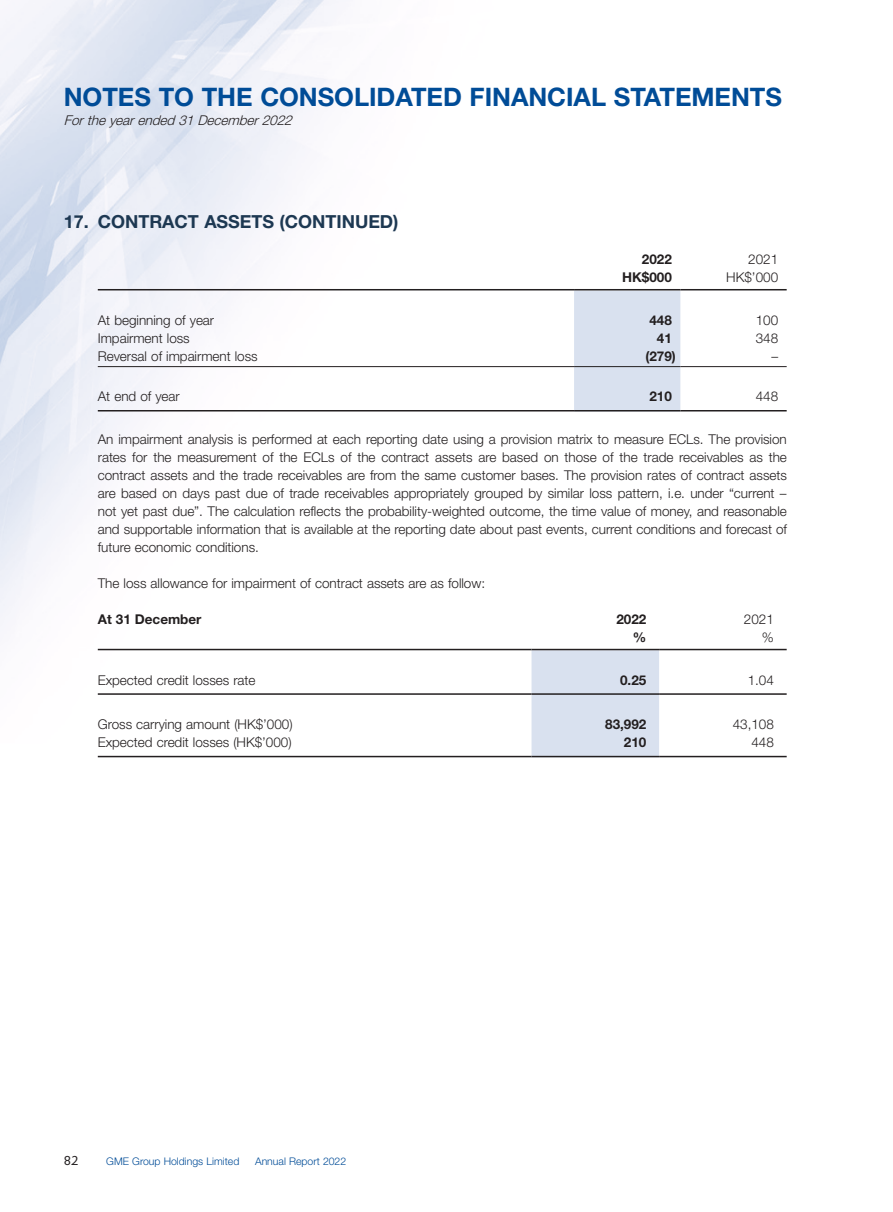
<style>
.page{position:relative;width:893px;height:1212px;background:#fff}
.page>*{position:absolute;margin:0;border:0;box-sizing:border-box;transform-origin:0 0}
.t1{font:700 25.5px "Helvetica Neue LT Std";color:#004c97}
.Heading_1{font:700 18px "Helvetica Neue LT Std";color:#1d3852}
.Body_Text{font:300 13.5px/18px "Helvetica Neue LT Std";color:#231f20;text-align:justify}
.Body_Text-2{font:700 13.5px "Helvetica Neue LT Std";color:#231f20}
.t2{font:italic 300 13.5px "Helvetica Neue LT Std";color:#231f20}
.t3{font:500 12px "Semplicita Pro";color:#231f20}
.t4{font:300 10.5px "Helvetica Neue LT Std";color:#004c97}
</style>
<div class="page">
<img style="left:0;top:0;width:787px;height:758px">
<div style="left:574px;top:290px;width:106px;height:120px;background:#d9e1ef"></div>
<hr style="left:98px;top:289px;width:476px;height:1px;background:#231f20">
<hr style="left:574px;top:289px;width:106px;height:1px;background:#231f20">
<hr style="left:680px;top:289px;width:107px;height:1px;background:#231f20">
<hr style="left:98px;top:366px;width:476px;height:1px;background:#231f20">
<hr style="left:574px;top:366px;width:106px;height:1px;background:#231f20">
<hr style="left:680px;top:366px;width:107px;height:1px;background:#231f20">
<hr style="left:98px;top:410px;width:476px;height:1px;background:#231f20">
<hr style="left:574px;top:410px;width:106px;height:1px;background:#231f20">
<hr style="left:680px;top:410px;width:107px;height:1px;background:#231f20">
<div style="left:531px;top:650px;width:128px;height:106px;background:#d9e1ef"></div>
<hr style="left:98px;top:649px;width:433px;height:1px;background:#231f20">
<hr style="left:531px;top:649px;width:128px;height:1px;background:#231f20">
<hr style="left:659px;top:649px;width:128px;height:1px;background:#231f20">
<hr style="left:98px;top:693px;width:433px;height:2px;background:#231f20">
<hr style="left:531px;top:693px;width:128px;height:2px;background:#231f20">
<hr style="left:659px;top:693px;width:128px;height:2px;background:#231f20">
<hr style="left:98px;top:756px;width:433px;height:1px;background:#231f20">
<hr style="left:531px;top:756px;width:128px;height:1px;background:#231f20">
<hr style="left:659px;top:756px;width:128px;height:1px;background:#231f20">
<h1 class="t1" style="left:64px;top:81px;width:720px">NOTES TO THE CONSOLIDATED FINANCIAL STATEMENTS</h1>
<p class="t2" style="left:64px;top:112px;width:234px">Fortheyearended31December2022</p>
<p class="Heading_1" style="left:64px;top:211px;width:336px">17. CONTRACT ASSETS (CONTINUED)</p>
<p class="Body_Text-2" style="left:642px;top:251px;width:31px">2022</p>
<p class="Body_Text" style="left:748px;top:250px;width:31px">2021</p>
<p class="Body_Text-2" style="left:622px;top:269px;width:51px">HK$000</p>
<p class="Body_Text" style="left:726px;top:268px;width:53px">HK$’000</p>
<p class="Body_Text" style="left:98px;top:311px;width:118px">At beginning of year</p>
<p class="Body_Text-2" style="left:649px;top:312px;width:24px">448</p>
<p class="Body_Text" style="left:756px;top:311px;width:24px">100</p>
<p class="Body_Text" style="left:98px;top:329px;width:93px">Impairment loss</p>
<p class="Body_Text-2" style="left:657px;top:330px;width:16px">41</p>
<p class="Body_Text" style="left:756px;top:329px;width:24px">348</p>
<p class="Body_Text" style="left:98px;top:347px;width:161px">Reversal of impairment loss</p>
<p class="Body_Text-2" style="left:645px;top:348px;width:32px">(279)</p>
<p class="Body_Text" style="left:771px;top:347px;width:8px">–</p>
<p class="Body_Text" style="left:98px;top:387px;width:84px">At end of year</p>
<p class="Body_Text-2" style="left:649px;top:388px;width:24px">210</p>
<p class="Body_Text" style="left:756px;top:387px;width:24px">448</p>
<p class="Body_Text" style="left:98px;top:430px;width:691px">An impairment analysis is performed at each reporting date using a provision matrix to measure ECLs. The provision rates for the measurement of the ECLs of the contract assets are based on those of the trade receivables as the contract assets and the trade receivables are from the same customer bases. The provision rates of contract assets are based on days past due of trade receivables appropriately grouped by similar loss pattern, i.e. under “current – not yet past due”. The calculation reflects the probability-weighted outcome, the time value of money, and reasonable and supportable information that is available at the reporting date about past events, current conditions and forecast of future economic conditions.</p>
<p class="Body_Text" style="left:98px;top:574px;width:389px">The loss allowance for impairment of contract assets are as follow:</p>
<p class="Body_Text-2" style="left:98px;top:611px;width:105px">At 31 December</p>
<p class="Body_Text-2" style="left:616px;top:611px;width:31px">2022</p>
<p class="Body_Text" style="left:744px;top:610px;width:31px">2021</p>
<p class="Body_Text-2" style="left:633px;top:629px;width:15px">%</p>
<p class="Body_Text" style="left:762px;top:628px;width:14px">%</p>
<p class="Body_Text" style="left:98px;top:670px;width:159px">Expected credit losses rate</p>
<p class="Body_Text-2" style="left:620px;top:671px;width:28px">0.25</p>
<p class="Body_Text" style="left:748px;top:670px;width:28px">1.04</p>
<p class="Body_Text" style="left:98px;top:715px;width:196px">Gross carrying amount (HK$’000)</p>
<p class="Body_Text-2" style="left:605px;top:716px;width:43px">83,992</p>
<p class="Body_Text" style="left:733px;top:715px;width:43px">43,108</p>
<p class="Body_Text" style="left:98px;top:733px;width:195px">Expected credit losses (HK$’000)</p>
<p class="Body_Text-2" style="left:624px;top:734px;width:24px">210</p>
<p class="Body_Text" style="left:751px;top:733px;width:24px">448</p>
<p class="t3" style="left:64px;top:1152px;width:16px">82</p>
<p class="t4" style="left:106px;top:1154px;width:135px">GME Group Holdings Limited</p>
<p class="t4" style="left:255px;top:1154px;width:93px">Annual Report 2022</p>
</div>
